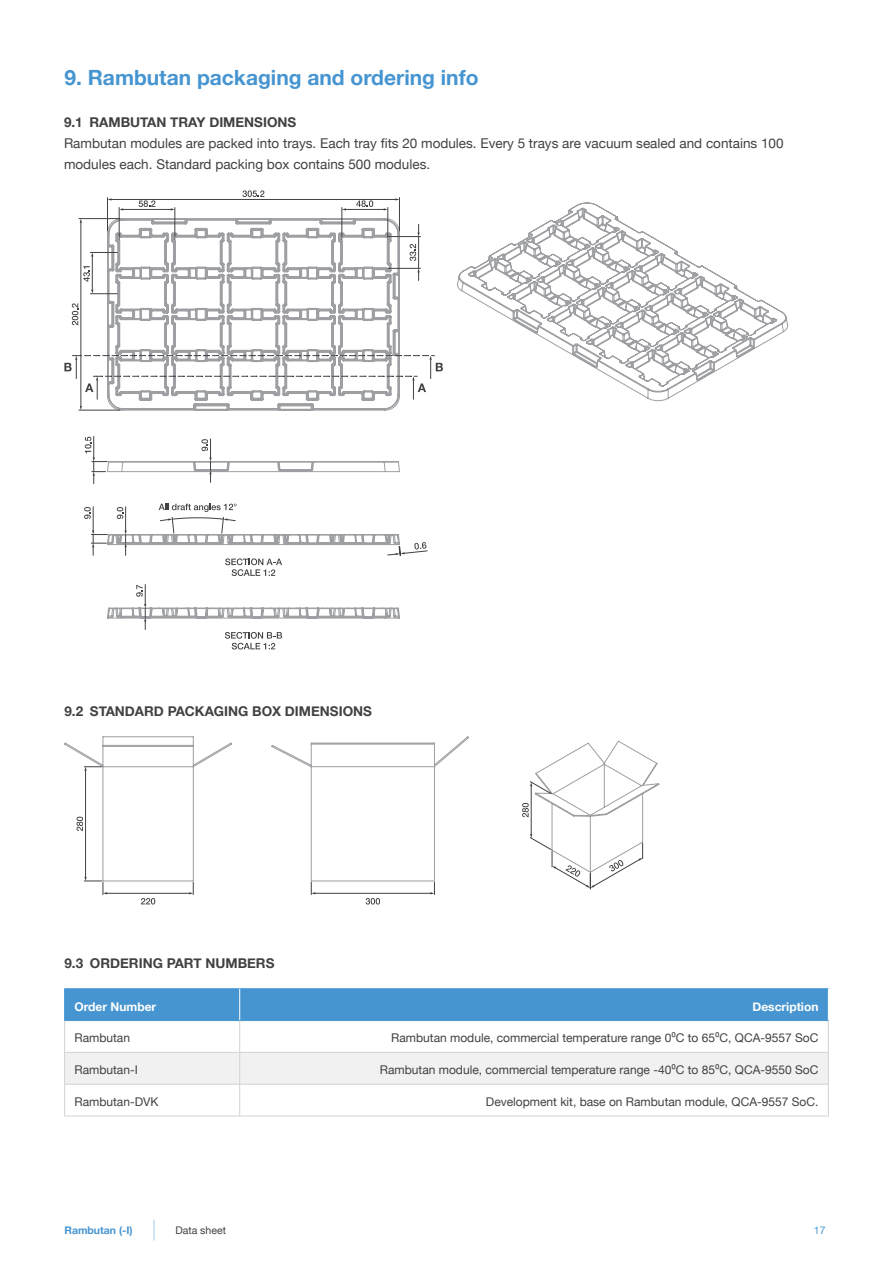
<style>
.page{position:relative;width:893px;height:1263px;background:#fff}
.page>*{position:absolute;margin:0;border:0;box-sizing:border-box;transform-origin:0 0}
.t1{font:700 21px "Helvetica Neue";color:#4695d1}
.t2{font:13.5px/21px "Helvetica Neue";color:#414042}
.t3{font:700 13.5px "Helvetica Neue";color:#414042}
.t4{font:12px "Helvetica Neue";color:#414042}
.t5{font:700 12px "Helvetica Neue";color:#fff}
.t6{font:700 10.5px "Helvetica Neue";color:#4695d1}
.t7{font:10.5px "Helvetica Neue";color:#414042}
.t8{font:10.5px "Helvetica Neue";color:#4695d1}
</style>
<div class="page">
<svg style="left:154px;top:1219px;width:1px;height:21px"></svg>
<div style="left:65px;top:989px;width:763px;height:31px;background:#4695d1"></div>
<svg style="left:65px;top:1021px;width:763px;height:95px"></svg>
<div style="left:65px;top:1053px;width:763px;height:31px;background:#f1f1f2"></div>
<hr style="left:64px;top:988px;width:176px;height:1px;background:#4695d1">
<hr style="left:64px;top:989px;width:1px;height:31px;background:#4695d1">
<hr style="left:240px;top:988px;width:588px;height:1px;background:#4695d1">
<hr style="left:239px;top:989px;width:1px;height:31px;background:#fff">
<hr style="left:64px;top:1021px;width:1px;height:31px;background:#d1d3d4">
<hr style="left:239px;top:1021px;width:1px;height:31px;background:#d1d3d4">
<hr style="left:828px;top:1021px;width:1px;height:31px;background:#d1d3d4">
<hr style="left:64px;top:1052px;width:1px;height:32px;background:#d1d3d4">
<hr style="left:239px;top:1052px;width:1px;height:32px;background:#d1d3d4">
<hr style="left:828px;top:1052px;width:1px;height:32px;background:#d1d3d4">
<hr style="left:64px;top:1084px;width:1px;height:32px;background:#d1d3d4">
<hr style="left:239px;top:1084px;width:1px;height:32px;background:#d1d3d4">
<hr style="left:828px;top:1084px;width:1px;height:32px;background:#d1d3d4">
<hr style="left:65px;top:1052px;width:175px;height:1px;background:#d1d3d4">
<hr style="left:240px;top:1052px;width:588px;height:1px;background:#d1d3d4">
<hr style="left:65px;top:1084px;width:175px;height:1px;background:#d1d3d4">
<hr style="left:240px;top:1084px;width:588px;height:1px;background:#d1d3d4">
<hr style="left:64px;top:1116px;width:176px;height:1px;background:#d1d3d4">
<hr style="left:240px;top:1116px;width:588px;height:1px;background:#d1d3d4">
<hr style="left:64px;top:1020px;width:176px;height:1px;background:#4695d1">
<hr style="left:240px;top:1020px;width:588px;height:1px;background:#4695d1">
<svg style="left:64px;top:736px;width:595px;height:145px"></svg>
<hr style="left:315px;top:893px;width:116px;height:1px;background:#414042">
<svg style="left:311px;top:882px;width:4px;height:12px"></svg>
<svg style="left:430px;top:882px;width:5px;height:12px"></svg>
<hr style="left:106px;top:893px;width:84px;height:1px;background:#414042">
<svg style="left:189px;top:882px;width:5px;height:12px"></svg>
<hr style="left:85px;top:770px;width:1px;height:108px;background:#414042">
<svg style="left:84px;top:877px;width:23px;height:17px"></svg>
<svg style="left:84px;top:766px;width:18px;height:5px"></svg>
<svg style="left:141px;top:898px;width:14px;height:6px"></svg>
<svg style="left:77px;top:817px;width:6px;height:14px"></svg>
<svg style="left:366px;top:898px;width:14px;height:6px"></svg>
<svg style="left:522px;top:781px;width:121px;height:108px"></svg>
<svg style="left:107px;top:203px;width:681px;height:415px"></svg>
<hr style="left:92px;top:256px;width:1px;height:34px;background:#414042">
<svg style="left:90px;top:290px;width:27px;height:4px"></svg>
<svg style="left:90px;top:252px;width:27px;height:4px"></svg>
<hr style="left:122px;top:209px;width:50px;height:1px;background:#414042">
<hr style="left:119px;top:208px;width:1px;height:31px;background:#414042">
<hr style="left:111px;top:199px;width:285px;height:1px;background:#414042">
<hr style="left:399px;top:198px;width:1px;height:33px;background:#414042">
<hr style="left:107px;top:198px;width:1px;height:33px;background:#414042">
<svg style="left:172px;top:207px;width:256px;height:148px"></svg>
<hr style="left:81px;top:222px;width:1px;height:185px;background:#414042">
<hr style="left:79px;top:218px;width:41px;height:1px;background:#414042">
<svg style="left:417px;top:269px;width:3px;height:11px"></svg>
<hr style="left:418px;top:237px;width:1px;height:31px;background:#414042">
<svg style="left:417px;top:224px;width:3px;height:12px"></svg>
<hr style="left:388px;top:268px;width:32px;height:1px;background:#414042">
<hr style="left:388px;top:236px;width:32px;height:1px;background:#414042">
<svg style="left:242px;top:190px;width:22px;height:7px"></svg>
<svg style="left:139px;top:200px;width:16px;height:7px"></svg>
<svg style="left:356px;top:200px;width:17px;height:7px"></svg>
<svg style="left:410px;top:244px;width:6px;height:17px"></svg>
<svg style="left:83px;top:266px;width:7px;height:16px"></svg>
<svg style="left:72px;top:303px;width:6px;height:22px"></svg>
<svg style="left:136px;top:584px;width:10px;height:45px"></svg>
<svg style="left:225px;top:632px;width:57px;height:17px"></svg>
<svg style="left:64px;top:355px;width:379px;height:221px"></svg>
<h1 class="t1" style="left:64px;top:61px;width:416px">9. Rambutan packaging and ordering info</h1>
<p class="t3" style="left:64px;top:112px;width:234px">9.1 RAMBUTAN TRAY DIMENSIONS</p>
<p class="t2" style="left:64px;top:134px;width:721px">Rambutan modules are packed into trays. Each tray fits 20 modules. Every 5 trays are vacuum sealed and contains 100 modules each. Standard packing box contains 500 modules.</p>
<p class="t3" style="left:64px;top:700px;width:309px">9.2 STANDARD PACKAGING BOX DIMENSIONS</p>
<p class="t3" style="left:64px;top:952px;width:212px">9.3 ORDERING PART NUMBERS</p>
<p class="t5" style="left:74px;top:997px;width:83px">Order Number</p>
<p class="t5" style="left:752px;top:997px;width:67px">Description</p>
<p class="t4" style="left:74px;top:1029px;width:57px">Rambutan</p>
<p class="t4" style="left:391px;top:1029px;width:429px">Rambutan module, commercial temperature range 0⁰C to 65⁰C, QCA-9557 SoC</p>
<p class="t4" style="left:74px;top:1061px;width:65px">Rambutan-I</p>
<p class="t4" style="left:380px;top:1061px;width:440px">Rambutan module, commercial temperature range -40⁰C to 85⁰C, QCA-9550 SoC</p>
<p class="t4" style="left:74px;top:1093px;width:86px">Rambutan-DVK</p>
<p class="t4" style="left:486px;top:1093px;width:334px">Development kit, base on Rambutan module, QCA-9557 SoC.</p>
<p class="t6" style="left:64px;top:1222px;width:70px">Rambutan (-I)</p>
<p class="t7" style="left:175px;top:1222px;width:52px">Data sheet</p>
<p class="t8" style="left:814px;top:1222px;width:13px">17</p>
</div>
